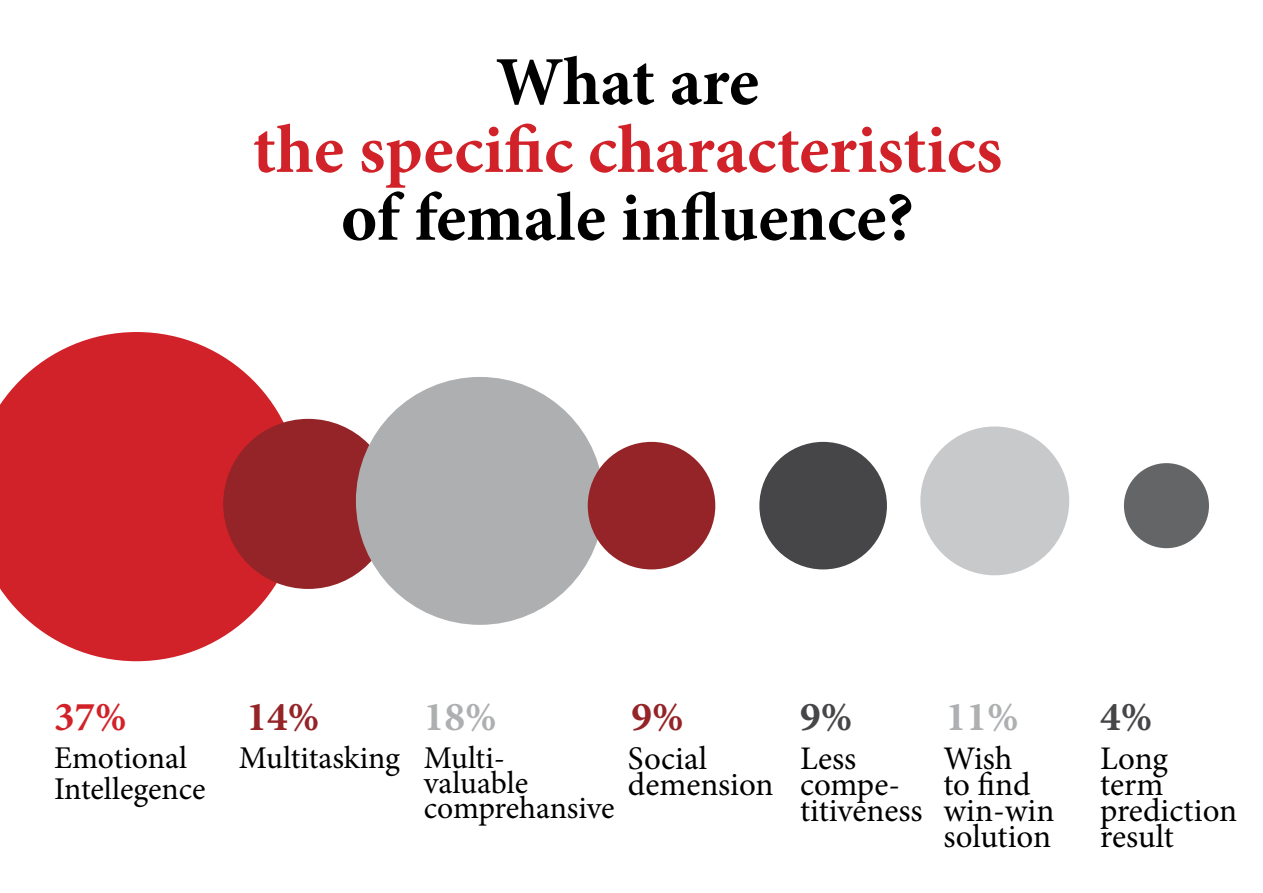
<style>
.page{position:relative;width:1263px;height:893px;background:#fff}
.page>*{position:absolute;margin:0;border:0;box-sizing:border-box;transform-origin:0 0}
.t1{font:700 68.85px "Minion Pro";color:#d22229}
.t2{font:700 68.85px "Minion Pro";color:#000}
.t3{font:700 41.25px "Minion Pro";color:#adafb1}
.t4{font:700 41.25px "Minion Pro";color:#942427}
.t5{font:700 41.25px "Minion Pro";color:#464648}
.t6{font:700 41.25px "Minion Pro";color:#d22229}
.t7{font:33px/25.8px "Minion Pro";color:#000}
.t8{font:31.65px/24.8px "Minion Pro";letter-spacing:-.005em;color:#000}
</style>
<div class="page">
<svg style="left:0;top:332px;width:299px;height:329px;fill:#d22229"></svg>
<div style="left:223px;top:419px;width:170px;height:170px;background:#942427;border-radius:50%"></div>
<div style="left:356px;top:377px;width:248px;height:248px;background:#adafb1;border-radius:50%"></div>
<div style="left:588px;top:442px;width:127px;height:127px;background:#942427;border-radius:50%"></div>
<div style="left:759px;top:442px;width:128px;height:127px;background:#464648;border-radius:50%"></div>
<div style="left:920px;top:426px;width:149px;height:149px;background:#c8c9cb;border-radius:50%"></div>
<div style="left:1124px;top:463px;width:85px;height:85px;background:#646567;border-radius:50%"></div>
<h1 class="t2" style="left:496px;top:34px;width:265px">What are</h1>
<h1 class="t1" style="left:253px;top:101px;width:751px">the specific characteristics</h1>
<h1 class="t2" style="left:341px;top:169px;width:574px">of female influence?</h1>
<p class="t6" style="left:54px;top:688px;width:74px">37%</p>
<p class="t4" style="left:246px;top:688px;width:74px">14%</p>
<p class="t3" style="left:424px;top:688px;width:74px">18%</p>
<p class="t4" style="left:631px;top:688px;width:54px">9%</p>
<p class="t5" style="left:800px;top:688px;width:54px">9%</p>
<p class="t3" style="left:946px;top:688px;width:74px">11%</p>
<p class="t5" style="left:1100px;top:688px;width:54px">4%</p>
<p class="t8" style="left:54px;top:743px;width:153px;line-height:30.6px">Emotional<br>Intellegence</p>
<p class="t8" style="left:424px;top:746px;width:192px;text-indent:-185px">Multitasking Multi&shy;valuable comprehansive</p>
<p class="t7" style="left:628px;top:746px;width:147px">Social demension</p>
<p class="t7" style="left:800px;top:746px;width:124px">Less compe&shy;titiveness</p>
<p class="t7" style="left:943px;top:746px;width:112px">Wish<br>to find win-win solution</p>
<p class="t7" style="left:1100px;top:746px;width:138px">Long term prediction result</p>
</div>
